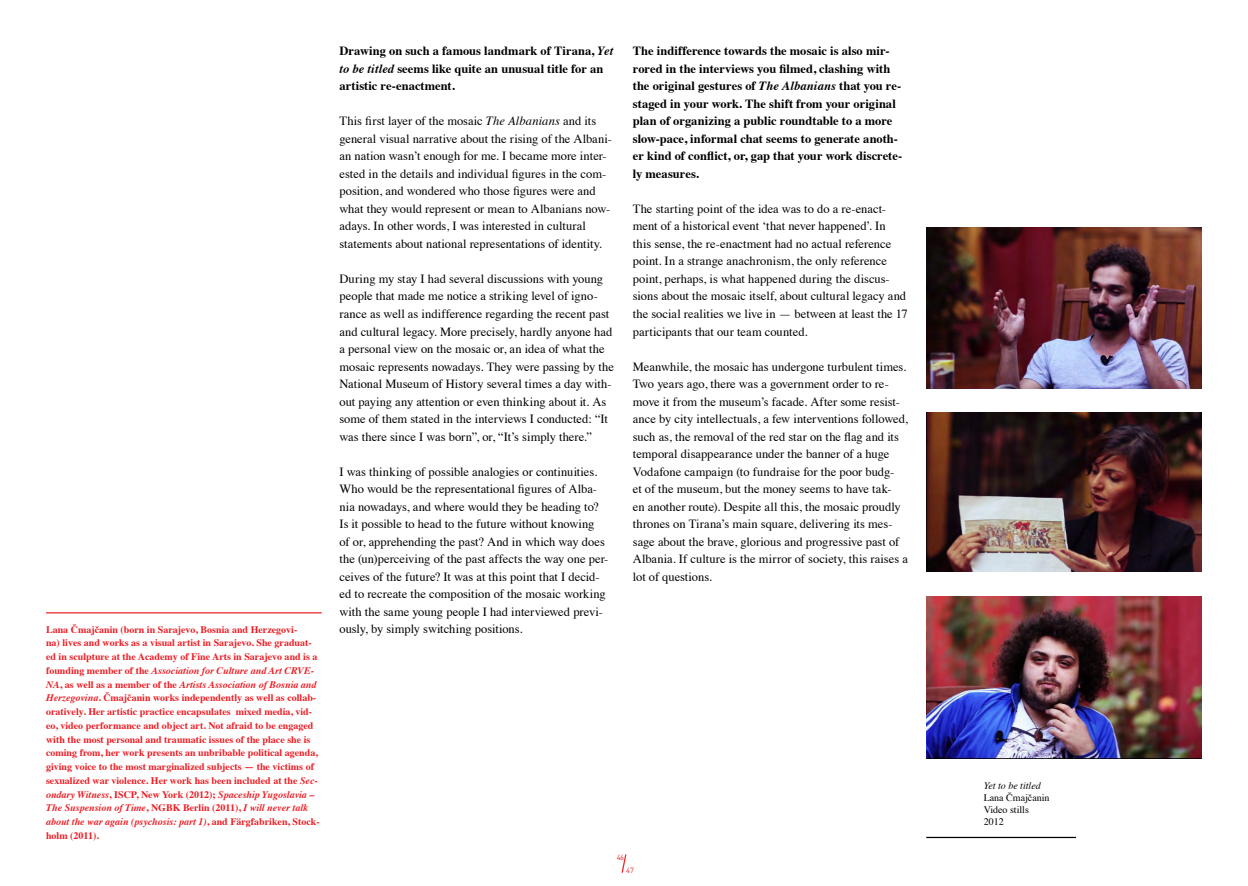
<style>
.page{position:relative;width:1248px;height:886px;background:#fff}
.page>*{position:absolute;margin:0;border:0;box-sizing:border-box;transform-origin:0 0}
.t1{font:12.5px/17.5px "Times";color:#000}
.t2{font:700 12.5px/17.5px "Times";color:#000}
.t3{font:700 10px/13.8px "Times";color:#ed1d24}
.t4{font:10px/12px "Times";color:#000}
.t5{font:italic 10px "Times";color:#000}
.t6{font:7.5px "DIN";color:#ed2124}
.s1{font-style:italic}
</style>
<div class="page">
<svg style="left:621px;top:854px;width:6px;height:19px"></svg>
<hr style="left:46px;top:612px;width:276px;height:1px;background:#ed2124">
<img style="left:926px;top:412px;width:275px;height:159px">
<img style="left:926px;top:596px;width:275px;height:162px">
<hr style="left:926px;top:837px;width:149px;height:1px;background:#000">
<img style="left:926px;top:227px;width:275px;height:162px">
<p class="t3" style="left:46px;top:621px;width:275px">Lana Čmajčanin (born in Sarajevo, Bosnia and Herzegovi-<br>na) lives and works as a visual artist in Sarajevo. She graduat&shy;ed in sculpture at the Academy of Fine Arts in Sarajevo and is a founding member of the <span class="s1">Association for Culture and Art CRVE-NA</span>, as well as a member of the <span class="s1">Artists Association of Bosnia and Herzegovina</span>. Čmajčanin works independently as well as collab&shy;oratively. Her artistic practice encapsulates mixed media, vid&shy;eo, video performance and object art. Not afraid to be engaged with the most personal and traumatic issues of the place she is coming from, her work presents an unbribable political agenda, giving voice to the most marginalized subjects — the victims of sexualized war violence. Her work has been included at the <span class="s1">Sec&shy;ondary Witness</span>, ISCP, New York (2012); <span class="s1">Spaceship Yugoslavia – The Suspension of Time</span>, NGBK Berlin (2011), <span class="s1">I will never talk about the war again (psychosis: part 1)</span>, and Färgfabriken, Stock&shy;holm (2011).</p>
<p class="t2" style="left:339px;top:41px;width:275px">Drawing on such a famous landmark of Tirana, <span class="s1">Yet to be titled</span> seems like quite an unusual title for an artistic re-enactment.</p>
<p class="t1" style="left:339px;top:111px;width:274px">This first layer of the mosaic <span class="s1">The Albanians</span> and its general visual narrative about the rising of the Albani&shy;an nation wasn’t enough for me. I became more inter&shy;ested in the details and individual figures in the com&shy;position, and wondered who those figures were and what they would represent or mean to Albanians now&shy;adays. In other words, I was interested in cultural statements about national representations of identity.</p>
<p class="t1" style="left:339px;top:269px;width:276px">During my stay I had several discussions with young people that made me notice a striking level of igno&shy;rance as well as indifference regarding the recent past and cultural legacy. More precisely, hardly anyone had a personal view on the mosaic or, an idea of what the mosaic represents nowadays. They were passing by the National Museum of History several times a day with&shy;out paying any attention or even thinking about it. As some of them stated in the interviews I conducted: “It was there since I was born”, or, “It’s simply there.”</p>
<p class="t1" style="left:339px;top:461px;width:270px">I was thinking of possible analogies or continuities.<br>Who would be the representational figures of Alba&shy;nia nowadays, and where would they be heading to?<br>Is it possible to head to the future without knowing<br>of or, apprehending the past? And in which way does the (un)perceiving of the past affects the way one per&shy;ceives of the future? It was at this point that I decid&shy;ed to recreate the composition of the mosaic working with the same young people I had interviewed previ&shy;ously, by simply switching positions.</p>
<p class="t2" style="left:632px;top:41px;width:271px">The indifference towards the mosaic is also mir&shy;rored in the interviews you filmed, clashing with the original gestures of <span class="s1">The Albanians</span> that you re&shy;staged in your work. The shift from your original plan of organizing a public roundtable to a more slow-pace, informal chat seems to generate anoth&shy;er kind of conflict, or, gap that your work discrete&shy;ly measures.</p>
<p class="t1" style="left:632px;top:199px;width:276px">The starting point of the idea was to do a re-enact&shy;ment of a historical event ‘that never happened’. In<br>this sense, the re-enactment had no actual reference point. In a strange anachronism, the only reference point, perhaps, is what happened during the discus&shy;sions about the mosaic itself, about cultural legacy and the social realities we live in — between at least the 17 participants that our team counted.</p>
<p class="t1" style="left:632px;top:356px;width:276px">Meanwhile, the mosaic has undergone turbulent times.<br>Two years ago, there was a government order to re&shy;move it from the museum’s facade. After some resist&shy;ance by city intellectuals, a few interventions followed, such as, the removal of the red star on the flag and its temporal disappearance under the banner of a huge Vodafone campaign (to fundraise for the poor budg-<br>et of the museum, but the money seems to have tak-<br>en another route). Despite all this, the mosaic proudly thrones on Tirana’s main square, delivering its mes&shy;sage about the brave, glorious and progressive past of Albania. If culture is the mirror of society, this raises a lot of questions.</p>
<p class="t6" style="left:617px;top:853px;width:9px">46</p>
<p class="t6" style="left:626px;top:865px;width:9px">47</p>
<p class="t5" style="left:983px;top:776px;width:59px">Yet to be titled</p>
<p class="t4" style="left:983px;top:790px;width:67px">Lana Čmajčanin<br>Video stills<br>2012</p>
</div>
